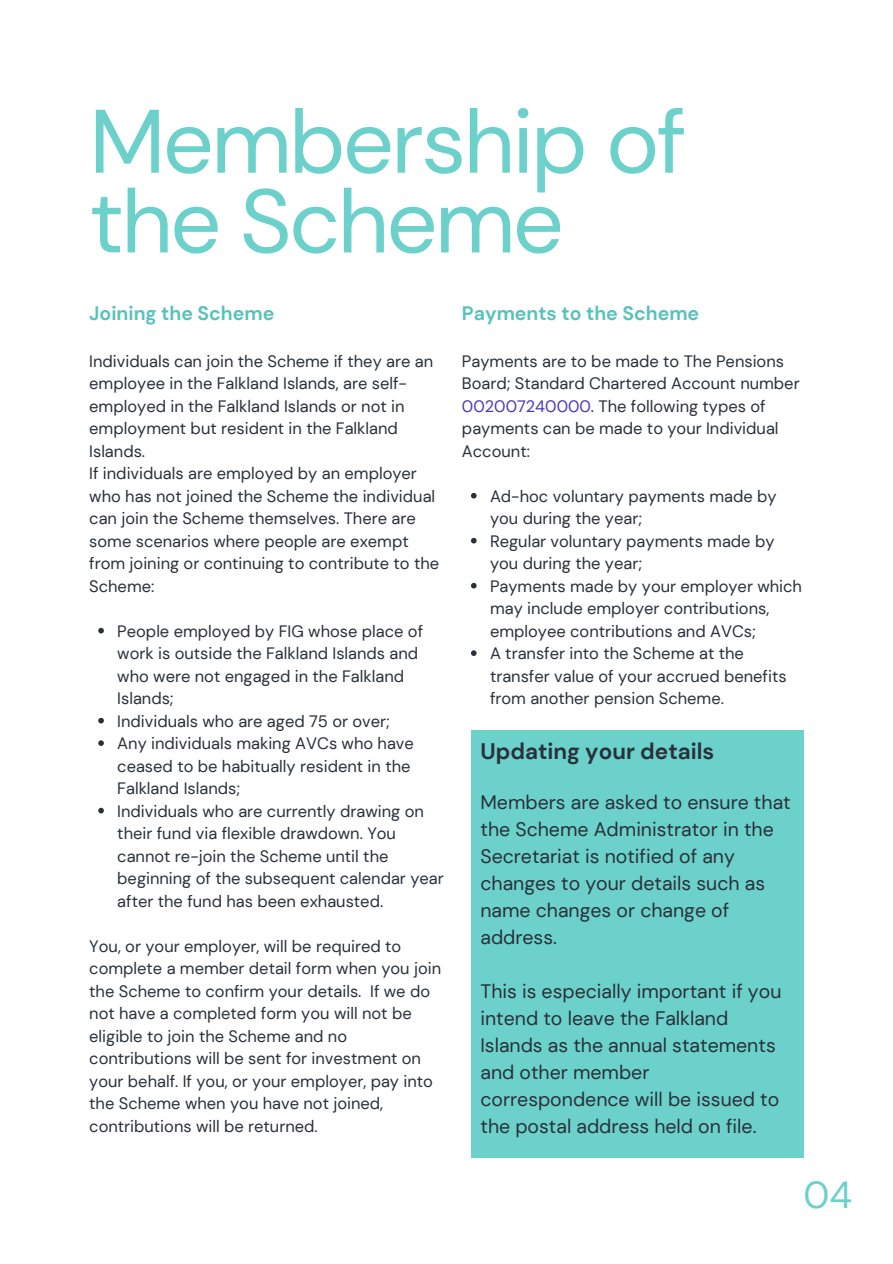
<style>
.page{position:relative;width:893px;height:1264px;background:#fff}
.page>*{position:absolute;margin:0;border:0;box-sizing:border-box;transform-origin:0 0}
.t1{font:89.85px/79.7px "DM Sans";letter-spacing:-.03em;color:#6cd1cb}
.t2{font:37.5px "DM Sans";color:#6cd1cb}
.t3{font:700 22.5px "DM Sans";color:#293039}
.t4{font:19.5px/27px "DM Sans";color:#293039}
.t5{font:700 19.5px "DM Sans";color:#57c2bb}
.t6{font:16.5px/22.5px "DM Sans";color:#293039}
.s1{color:#4b39b5}
</style>
<div class="page">
<svg style="left:98px;top:628px;width:6px;height:5px"></svg>
<svg style="left:98px;top:717px;width:6px;height:6px"></svg>
<svg style="left:98px;top:740px;width:6px;height:6px"></svg>
<svg style="left:98px;top:807px;width:6px;height:6px"></svg>
<svg style="left:471px;top:493px;width:5px;height:5px"></svg>
<svg style="left:471px;top:538px;width:5px;height:5px"></svg>
<svg style="left:471px;top:583px;width:5px;height:5px"></svg>
<svg style="left:471px;top:650px;width:5px;height:6px"></svg>
<div style="left:471px;top:730px;width:332px;height:427px;background:#6cd1cb"></div>
<h1 class="t1" style="left:89px;top:102px;width:598px">Membership of the Scheme</h1>
<p class="t5" style="left:89px;top:300px;width:187px">Joining the Scheme</p>
<p class="t6" style="left:89px;top:350px;width:351px">Individuals can join the Scheme if they are an employee in the Falkland Islands, are self&shy;employed in the Falkland Islands or not in employment but resident in the Falkland Islands.<br>If individuals are employed by an employer who has not joined the Scheme the individual can join the Scheme themselves. There are some scenarios where people are exempt from joining or continuing to contribute to the Scheme:</p>
<p class="t6" style="left:117px;top:620px;width:328px">People employed by FIG whose place of work is outside the Falkland Islands and who were not engaged in the Falkland Islands;<br>Individuals who are aged 75 or over;<br>Any individuals making AVCs who have ceased to be habitually resident in the Falkland Islands;<br>Individuals who are currently drawing on their fund via flexible drawdown. You cannot re-join the Scheme until the beginning of the subsequent calendar year after the fund has been exhausted.</p>
<p class="t6" style="left:89px;top:934px;width:353px">You, or your employer, will be required to complete a member detail form when you join the Scheme to confirm your details. If we do not have a completed form you will not be eligible to join the Scheme and no contributions will be sent for investment on your behalf. If you, or your employer, pay into the Scheme when you have not joined, contributions will be returned.</p>
<p class="t5" style="left:462px;top:300px;width:239px">Payments to the Scheme</p>
<p class="t6" style="left:462px;top:350px;width:339px">Payments are to be made to The Pensions Board; Standard Chartered Account number <span class="s1">002007240000</span>. The following types of payments can be made to your Individual Account:</p>
<p class="t6" style="left:490px;top:485px;width:313px">Ad-hoc voluntary payments made by you during the year;<br>Regular voluntary payments made by you during the year;<br>Payments made by your employer which may include employer contributions, employee contributions and AVCs;<br>A transfer into the Scheme at the transfer value of your accrued benefits from another pension Scheme.</p>
<h3 class="t3" style="left:480px;top:736px;width:235px">Updating your details</h3>
<p class="t4" style="left:480px;top:789px;width:312px">Members are asked to ensure that the Scheme Administrator in the<br>Secretariat is notified of any changes to your details such as name changes or change of address.</p>
<p class="t4" style="left:480px;top:978px;width:302px">This is especially important if you intend to leave the Falkland<br>Islands as the annual statements and other member correspondence will be issued to the postal address held on file.</p>
<h2 class="t2" style="left:803px;top:1170px;width:50px">04</h2>
</div>
